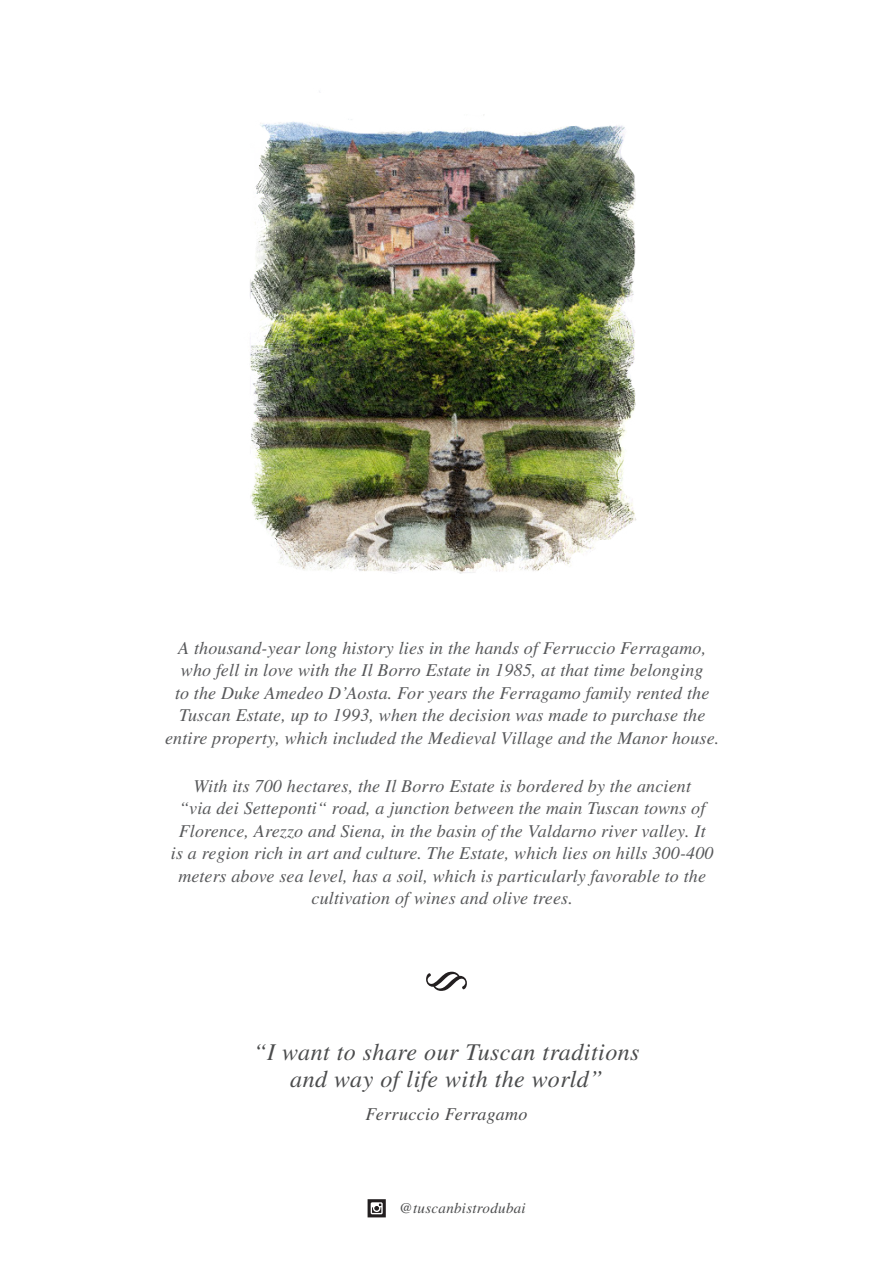
<style>
.page{position:relative;width:893px;height:1263px;background:#fff}
.page>*{position:absolute;margin:0;border:0;box-sizing:border-box;transform-origin:0 0}
.t1{font:italic 24px/27px "STIX General";letter-spacing:.02em;color:#4b4c4d;text-align:center}
.t2{font:italic 18px/22.5px "STIX General";letter-spacing:.01em;color:#57585a;text-align:center}
.t3{font:italic 18px "STIX General";letter-spacing:.02em;color:#4b4c4d}
.t4{font:italic 15px "STIX General";letter-spacing:.02em;color:#4b4c4d}
</style>
<div class="page">
<img style="left:250px;top:91px;width:386px;height:483px">
<svg style="left:368px;top:1199px;width:18px;height:18px"></svg>
<svg style="left:426px;top:972px;width:41px;height:19px"></svg>
<p class="t2" style="left:165px;top:636px;width:556px">A thousand-year long history lies in the hands of Ferruccio Ferragamo, who fell in love with the Il Borro Estate in 1985, at that time belonging<br>to the Duke Amedeo D’Aosta. For years the Ferragamo family rented the Tuscan Estate, up to 1993, when the decision was made to purchase the entire property, which included the Medieval Village and the Manor house.</p>
<p class="t2" style="left:171px;top:774px;width:544px">With its 700 hectares, the Il Borro Estate is bordered by the ancient<br>“via dei Setteponti“ road, a junction between the main Tuscan towns of Florence, Arezzo and Siena, in the basin of the Valdarno river valley. It is a region rich in art and culture. The Estate, which lies on hills 300-400 meters above sea level, has a soil, which is particularly favorable to the cultivation of wines and olive trees.</p>
<p class="t1" style="left:253px;top:1038px;width:388px">“I want to share our Tuscan traditions and way of life with the world”</p>
<p class="t3" style="left:366px;top:1102px;width:163px">Ferruccio Ferragamo</p>
<p class="t4" style="left:399px;top:1198px;width:128px">@tuscanbistrodubai</p>
</div>
